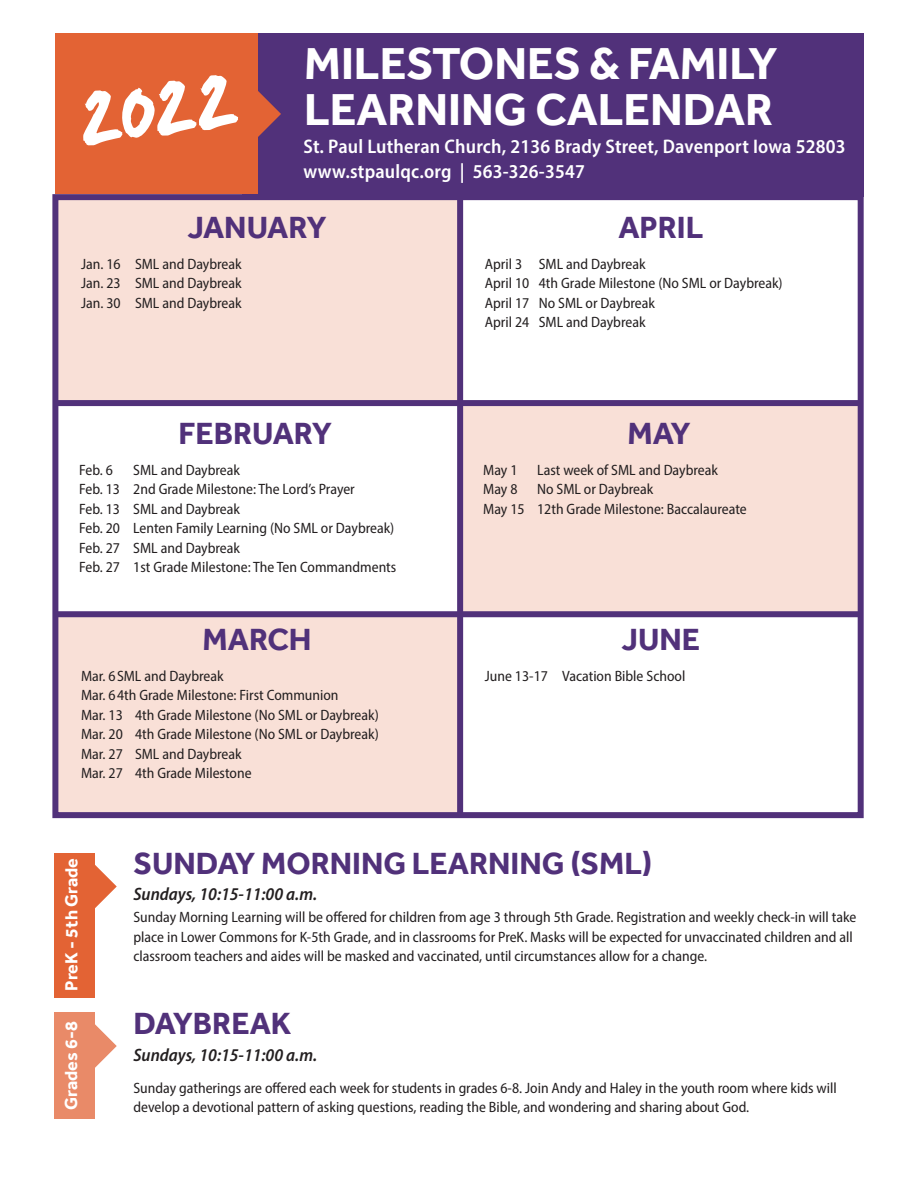
<style>
.page{position:relative;width:918px;height:1188px;background:#fff}
.page>*{position:absolute;margin:0;border:0;box-sizing:border-box;transform-origin:0 0}
.t1{font:105px "Manus";color:#fff}
.t2{font:700 46.05px/46px "Effra";color:#fff}
.t3{font:700 31.5px "Effra";color:#51317a}
.t4{font:600 semi-condensed 19.65px/24.6px "Myriad Pro";letter-spacing:.01em;color:#fff}
.t5{font:italic 600 semi-condensed 18px "Myriad Pro";color:#231f20}
.t6{font:700 18px "Effra";color:#fff}
.t7{font:semi-condensed 15px/19.5px "Myriad Pro";color:#231f20}
</style>
<div class="page">
<div style="left:458px;top:406px;width:404px;height:206px;background:#f9e0d7"></div>
<div style="left:56px;top:612px;width:404px;height:206px;background:#f9e0d7"></div>
<div style="left:56px;top:200px;width:404px;height:206px;background:#f9e0d7"></div>
<div style="left:243px;top:34px;width:621px;height:163px;background:#51317a"></div>
<div style="left:55px;top:34px;width:203px;height:160px;background:#e36334"></div>
<div style="left:457px;top:190px;width:6px;height:628px;background:#51317a"></div>
<svg style="left:258px;top:91px;width:23px;height:46px"></svg>
<div style="left:55px;top:853px;width:40px;height:145px;background:#e36334"></div>
<svg style="left:95px;top:865px;width:22px;height:43px"></svg>
<div style="left:55px;top:1012px;width:40px;height:107px;background:#e98a68"></div>
<svg style="left:95px;top:1024px;width:22px;height:44px"></svg>
<div style="left:56px;top:400px;width:806px;height:6px;background:#51317a"></div>
<div style="left:52px;top:194px;width:812px;height:624px;border:6px solid #51317a"></div>
<div style="left:56px;top:611px;width:806px;height:6px;background:#51317a"></div>
<h1 class="t1" style="left:70px;top:47px;width:161px;rotate:-7deg">2022</h1>
<h2 class="t2" style="left:304px;top:40px;width:475px">MILESTONES &amp; FAMILY<br>LEARNING CALENDAR</h2>
<h3 class="t4" style="left:303px;top:134px;width:544px">St. Paul Lutheran Church, 2136 Brady Street, Davenport Iowa 52803 www.stpaulqc.org | 563-326-3547</h3>
<h3 class="t3" style="left:187px;top:208px;width:141px">JANUARY</h3>
<p class="t7" style="left:81px;top:254px;width:162px;text-align:justify">Jan. 16 SML and Daybreak Jan. 23 SML and Daybreak Jan. 30 SML and Daybreak</p>
<h3 class="t3" style="left:179px;top:414px;width:155px">FEBRUARY</h3>
<p class="t7" style="left:79px;top:460px;width:35px">Feb. 6</p>
<p class="t7" style="left:79px;top:460px;width:319px;text-indent:54px">SML and Daybreak<br>Feb. 13 2nd Grade Milestone: The Lord’s Prayer<br>Feb. 13 SML and Daybreak<br>Feb. 20 Lenten Family Learning (No SML or Daybreak)<br>Feb. 27 SML and Daybreak<br>Feb. 27 1st Grade Milestone: The Ten Commandments</p>
<h3 class="t3" style="left:203px;top:620px;width:110px">MARCH</h3>
<p class="t7" style="left:81px;top:666px;width:299px">Mar. 6SML and Daybreak<br>Mar. 64th Grade Milestone: First Communion<br>Mar. 13 4th Grade Milestone (No SML or Daybreak)<br>Mar. 20 4th Grade Milestone (No SML or Daybreak)<br>Mar. 27 SML and Daybreak<br>Mar. 27 4th Grade Milestone</p>
<h3 class="t3" style="left:618px;top:208px;width:87px">APRIL</h3>
<p class="t7" style="left:485px;top:254px;width:299px">April 3 SML and Daybreak<br>April 10 4th Grade Milestone (No SML or Daybreak)<br>April 17 No SML or Daybreak<br>April 24 SML and Daybreak</p>
<h3 class="t3" style="left:628px;top:414px;width:65px">MAY</h3>
<p class="t7" style="left:483px;top:460px;width:36px">May 1</p>
<p class="t7" style="left:537px;top:460px;width:182px">Last week of SML and Daybreak</p>
<p class="t7" style="left:483px;top:479px;width:36px">May 8</p>
<p class="t7" style="left:483px;top:479px;width:265px;text-indent:54px">No SML or Daybreak<br>May 15 12th Grade Milestone: Baccalaureate</p>
<h3 class="t3" style="left:622px;top:620px;width:80px">JUNE</h3>
<p class="t7" style="left:485px;top:666px;width:202px">June 13-17 Vacation Bible School</p>
<p class="t6" style="left:61px;top:991px;width:134px;rotate:-90deg">PreK - 5th Grade</p>
<p class="t6" style="left:60px;top:1110px;width:90px;rotate:-90deg">Grades 6-8</p>
<h3 class="t3" style="left:133px;top:845px;width:520px">SUNDAY MORNING LEARNING (SML)</h3>
<p class="t7" style="left:133px;top:907px;width:725px">Sunday Morning Learning will be offered for children from age 3 through 5th Grade. Registration and weekly check-in will take place in Lower Commons for K-5th Grade, and in classrooms for PreK. Masks will be expected for unvaccinated children and all classroom teachers and aides will be masked and vaccinated, until circumstances allow for a change.</p>
<p class="t5" style="left:133px;top:882px;width:185px">Sundays, 10:15-11:00 a.m.</p>
<h3 class="t3" style="left:133px;top:1004px;width:160px">DAYBREAK</h3>
<p class="t5" style="left:133px;top:1043px;width:185px">Sundays, 10:15-11:00 a.m.</p>
<p class="t7" style="left:133px;top:1078px;width:705px">Sunday gatherings are offered each week for students in grades 6-8. Join Andy and Haley in the youth room where kids will develop a devotional pattern of asking questions, reading the Bible, and wondering and sharing about God.</p>
</div>
